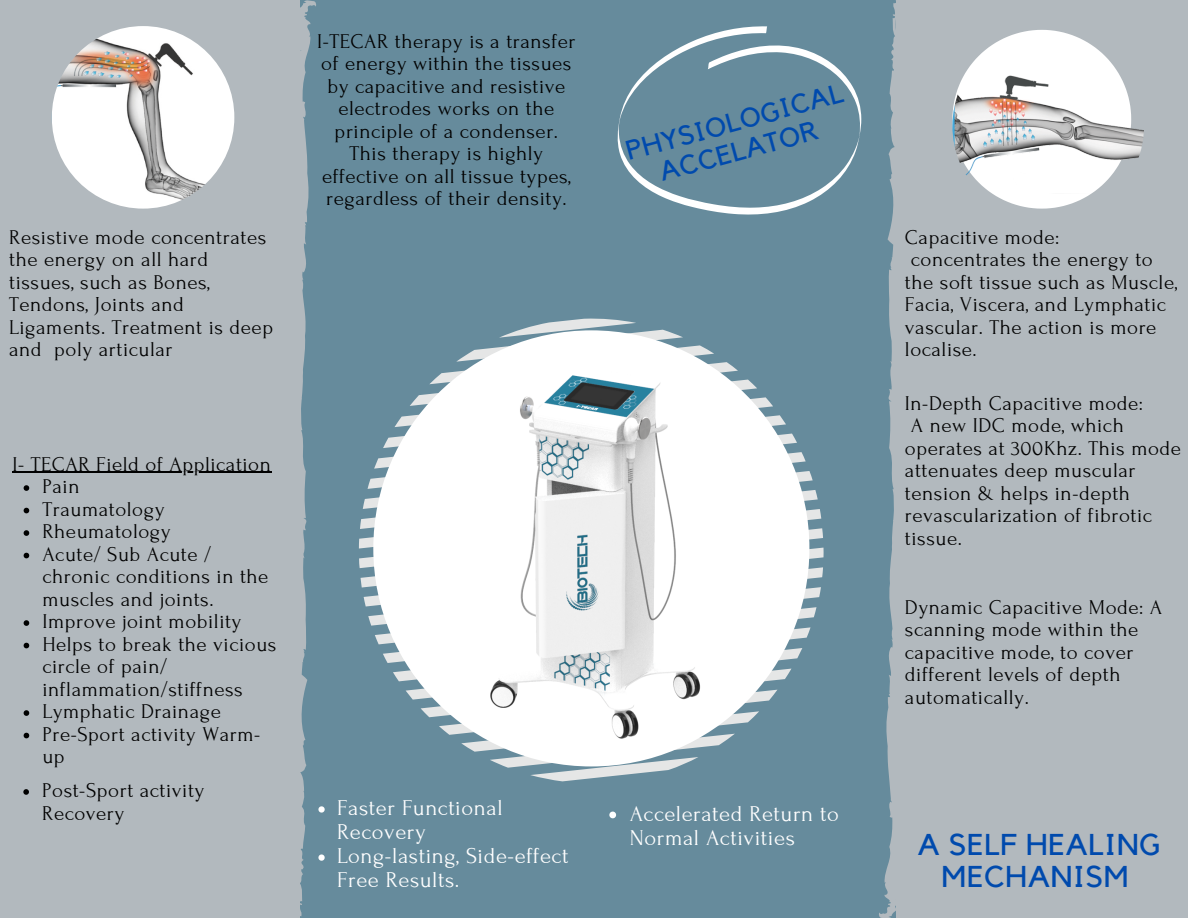
<style>
.page{position:relative;width:1188px;height:918px;background:#668b9c}
.page>*{position:absolute;margin:0;border:0;box-sizing:border-box;transform-origin:0 0}
.t1{font:30px/32.5px "Kollektif";letter-spacing:.025em;color:#004aad;text-align:center}
.t2{font:27px/29.2px "Kollektif";color:#004aad;text-align:center}
.t3{font:22.65px/24px "Forum";letter-spacing:.025em;color:#fff}
.t4{font:21px/22.5px "Forum";letter-spacing:.025em;color:#000}
</style>
<div class="page">
<div style="left:896px;top:0;width:292px;height:918px;background:#b2b9be"></div>
<div style="left:0;top:0;width:299px;height:918px;background:#b2b9be"></div>
<svg style="left:265px;top:318px;width:559px;height:501px"></svg>
<img style="left:373px;top:330px;width:436px;height:436px;border-radius:50%">
<img style="left:52px;top:26px;width:182px;height:183px;border-radius:50%">
<svg style="left:952px;top:30px;width:86px;height:86px"></svg>
<img style="left:952px;top:30px;width:192px;height:192px;border-radius:50%">
<svg style="left:617px;top:26px;width:244px;height:189px"></svg>
<svg style="left:282px;top:0;width:43px;height:918px"></svg>
<svg style="left:609px;top:812px;width:7px;height:6px"></svg>
<svg style="left:879px;top:0;width:17px;height:918px"></svg>
<svg style="left:24px;top:485px;width:5px;height:6px"></svg>
<svg style="left:24px;top:508px;width:5px;height:5px"></svg>
<svg style="left:24px;top:530px;width:5px;height:6px"></svg>
<svg style="left:24px;top:553px;width:5px;height:5px"></svg>
<svg style="left:24px;top:620px;width:5px;height:6px"></svg>
<svg style="left:24px;top:643px;width:5px;height:5px"></svg>
<svg style="left:24px;top:710px;width:5px;height:6px"></svg>
<svg style="left:24px;top:733px;width:5px;height:5px"></svg>
<hr style="left:12px;top:472px;width:260px;height:1px;background:#000">
<svg style="left:23px;top:789px;width:6px;height:6px"></svg>
<p class="t4" style="left:9px;top:226px;width:265px">Resistive mode concentrates the energy on all hard tissues, such as Bones,<br>Tendons, Joints and<br>Ligaments. Treatment is deep and poly articular</p>
<p class="t4" style="left:12px;top:453px;width:260px">I- TECAR Field of Application</p>
<p class="t4" style="left:42px;top:475px;width:39px">Pain</p>
<p class="t4" style="left:42px;top:498px;width:124px">Traumatology</p>
<p class="t4" style="left:42px;top:520px;width:130px">Rheumatology</p>
<p class="t4" style="left:42px;top:543px;width:228px">Acute/ Sub Acute / chronic conditions in the muscles and joints.</p>
<p class="t4" style="left:42px;top:610px;width:201px">Improve joint mobility</p>
<p class="t4" style="left:42px;top:633px;width:236px">Helps to break the vicious circle of pain/ inflammation/stiffness</p>
<p class="t4" style="left:42px;top:700px;width:180px">Lymphatic Drainage</p>
<p class="t4" style="left:42px;top:723px;width:220px">Pre-Sport activity Warm&shy;up</p>
<p class="t4" style="left:42px;top:779px;width:164px">Post-Sport activity<br>Recovery</p>
<p class="t4" style="left:317px;top:30px;width:260px;text-align:center">I-TECAR therapy is a transfer of energy within the tissues by capacitive and resistive electrodes works on the principle of a condenser.<br>This therapy is highly effective on all tissue types, regardless of their density.</p>
<p class="t3" style="left:337px;top:796px;width:167px">Faster Functional<br>Recovery</p>
<p class="t3" style="left:337px;top:845px;width:233px">Long-lasting, Side-effect<br>Free Results.</p>
<p class="t2" style="left:623px;top:138px;width:225px;rotate:-15deg">PHYSIOLOGICAL<br>ACCELATOR</p>
<p class="t3" style="left:630px;top:801px;width:211px;line-height:24.8px">Accelerated Return to<br>Normal Activities</p>
<p class="t4" style="left:905px;top:226px;width:156px">Capacitive mode:</p>
<p class="t4" style="left:905px;top:248px;width:274px">concentrates the energy to the soft tissue such as Muscle,<br>Facia, Viscera, and Lymphatic vascular. The action is more localise.</p>
<p class="t4" style="left:905px;top:392px;width:240px">In-Depth Capacitive mode:</p>
<p class="t4" style="left:905px;top:415px;width:278px">A new IDC mode, which operates at 300Khz. This mode attenuates deep muscular tension &amp; helps in-depth revascularization of fibrotic tissue.</p>
<p class="t4" style="left:905px;top:596px;width:259px">Dynamic Capacitive Mode: A scanning mode within the capacitive mode, to cover different levels of depth automatically.</p>
<p class="t1" style="left:918px;top:829px;width:245px">A SELF HEALING<br>MECHANISM</p>
</div>
